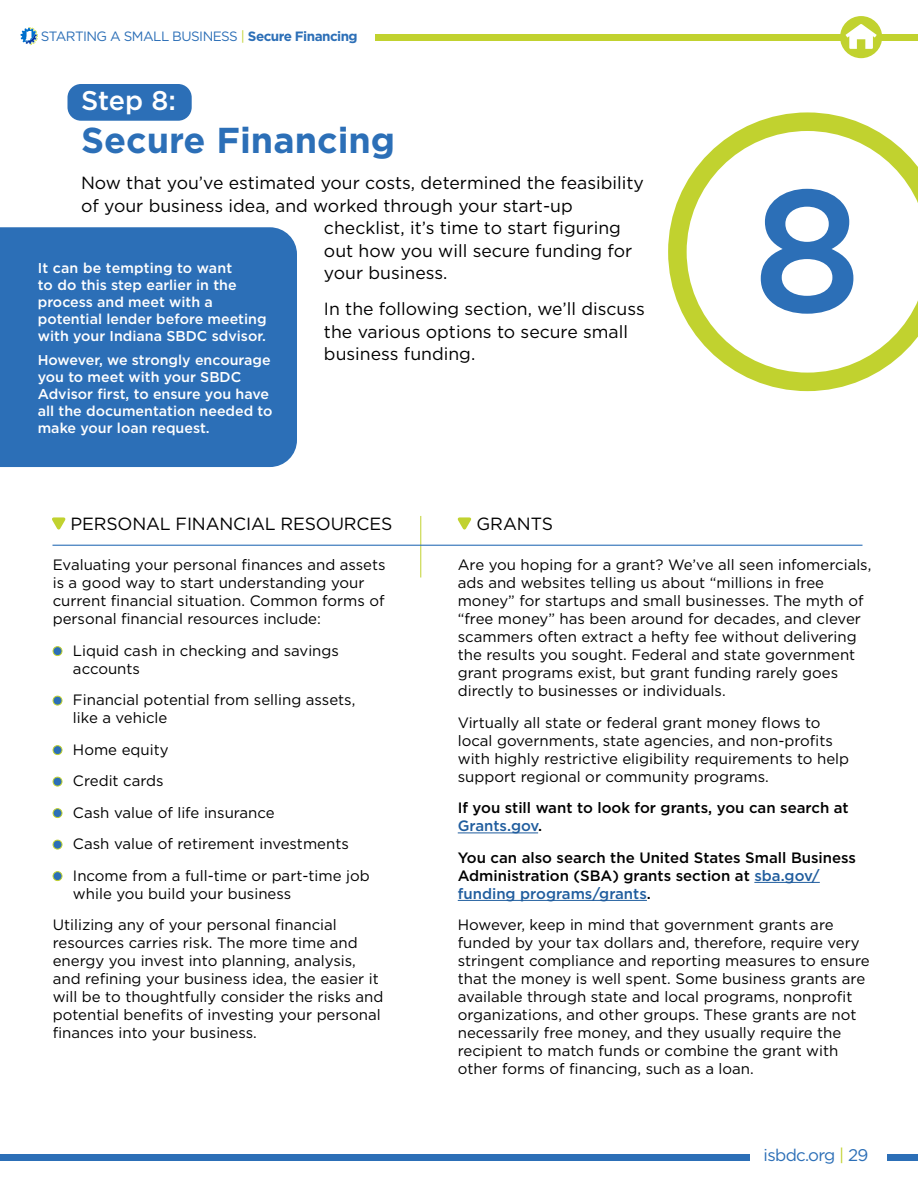
<style>
.page{position:relative;width:918px;height:1188px;background:#fff}
.page>*{position:absolute;margin:0;border:0;box-sizing:border-box;transform-origin:0 0}
.t1{font:500 173.55px "Gotham";color:#2c6fb7}
.t2{font:700 36px "Gotham";color:#2c6fb7}
.t3{font:500 27px "Gotham";color:#fff}
.t4{font:17.7px/22.5px "Gotham";color:#000}
.t5{font:16.8px "Gotham";letter-spacing:-.04em;color:#2c6fb7}
.t6{font:15px/18px "Gotham";color:#000}
.t7{font:500 15px/18px "Gotham";color:#000}
.t8{font:500 14.25px/17.1px "Gotham";color:#fff}
.t9{font:13.5px "Gotham";letter-spacing:-.04em;color:#2c6fb7}
.s1{color:#c1d22f}
.s2{font-weight:700}
.s3{color:#205d9e}
</style>
<div class="page">
<div style="left:0;top:1154px;width:750px;height:7px;background:#2c6fb7"></div>
<div style="left:888px;top:1154px;width:30px;height:7px;background:#2c6fb7"></div>
<div style="left:68px;top:84px;width:124px;height:37px;background:#2c6fb7;border-radius:14px"></div>
<svg style="left:668px;top:112px;width:250px;height:279px"></svg>
<div style="left:376px;top:34px;width:542px;height:6px;background:#c1d22f"></div>
<svg style="left:21px;top:27px;width:17px;height:18px"></svg>
<div style="left:0;top:227px;width:297px;height:240px;background:#2c6fb7"></div>
<svg style="left:52px;top:517px;width:14px;height:13px"></svg>
<svg style="left:457px;top:517px;width:15px;height:13px"></svg>
<div style="left:53px;top:647px;width:9px;height:9px;background:#2c6fb7;border-radius:50%"></div>
<div style="left:53px;top:646px;width:9px;height:10px;border:1px solid #c1d22f;border-radius:50%"></div>
<div style="left:53px;top:696px;width:9px;height:9px;background:#2c6fb7;border-radius:50%"></div>
<div style="left:53px;top:696px;width:9px;height:9px;border:1px solid #c1d22f;border-radius:50%"></div>
<div style="left:53px;top:746px;width:9px;height:9px;background:#2c6fb7;border-radius:50%"></div>
<div style="left:53px;top:745px;width:9px;height:10px;border:1px solid #c1d22f;border-radius:50%"></div>
<div style="left:53px;top:777px;width:9px;height:9px;background:#2c6fb7;border-radius:50%"></div>
<div style="left:53px;top:777px;width:9px;height:9px;border:1px solid #c1d22f;border-radius:50%"></div>
<div style="left:53px;top:809px;width:9px;height:9px;background:#2c6fb7;border-radius:50%"></div>
<div style="left:53px;top:808px;width:9px;height:10px;border:1px solid #c1d22f;border-radius:50%"></div>
<div style="left:53px;top:840px;width:9px;height:9px;background:#2c6fb7;border-radius:50%"></div>
<div style="left:53px;top:840px;width:9px;height:9px;border:1px solid #c1d22f;border-radius:50%"></div>
<div style="left:53px;top:872px;width:9px;height:9px;background:#2c6fb7;border-radius:50%"></div>
<div style="left:53px;top:871px;width:9px;height:10px;border:1px solid #c1d22f;border-radius:50%"></div>
<hr style="left:458px;top:833px;width:80px;height:1px;background:#205d9e">
<hr style="left:754px;top:882px;width:66px;height:1px;background:#205d9e">
<hr style="left:458px;top:900px;width:189px;height:1px;background:#205d9e">
<hr style="left:420px;top:516px;width:1px;height:61px;background:#c1d22f">
<hr style="left:53px;top:545px;width:810px;height:1px;background:#2c6fb7">
<div style="left:808px;top:1px;width:108px;height:24px;border:1px solid #c1d22f;border-radius:11px"></div>
<div style="left:840px;top:16px;width:42px;height:42px;background:#c1d22f;border-radius:50%"></div>
<svg style="left:845px;top:24px;width:32px;height:25px"></svg>
<p class="t9" style="left:41px;top:31px;width:318px">STARTING A SMALL BUSINESS <span class="s1">|</span> <span class="s2">Secure Financing</span></p>
<h3 class="t3" style="left:81px;top:88px;width:96px">Step 8:</h3>
<h2 class="t2" style="left:81px;top:124px;width:316px">Secure Financing</h2>
<p class="t4" style="left:81px;top:172px;width:564px">Now that you’ve estimated your costs, determined the feasibility</p>
<p class="t4" style="left:81px;top:195px;width:493px">of your business idea, and worked through your start-up</p>
<p class="t4" style="left:324px;top:217px;width:298px">checklist, it’s time to start figuring</p>
<p class="t4" style="left:324px;top:240px;width:310px">out how you will secure funding for</p>
<p class="t4" style="left:324px;top:262px;width:125px">your business.</p>
<p class="t4" style="left:324px;top:298px;width:322px">In the following section, we’ll discuss the various options to secure small business funding.</p>
<p class="t8" style="left:38px;top:260px;width:230px">It can be tempting to want<br>to do this step earlier in the process and meet with a potential lender before meeting with your Indiana SBDC sdvisor.</p>
<p class="t8" style="left:38px;top:352px;width:236px">However, we strongly encourage you to meet with your SBDC<br>Advisor first, to ensure you have all the documentation needed to make your loan request.</p>
<h1 class="t1" style="left:752px;top:173px;width:111px">8</h1>
<p class="t4" style="left:71px;top:513px;width:323px">PERSONAL FINANCIAL RESOURCES</p>
<p class="t4" style="left:476px;top:513px;width:78px">GRANTS</p>
<p class="t6" style="left:53px;top:557px;width:334px">Evaluating your personal finances and assets is a good way to start understanding your current financial situation. Common forms of personal financial resources include:</p>
<p class="t6" style="left:73px;top:642px;width:268px">Liquid cash in checking and savings accounts</p>
<p class="t6" style="left:73px;top:692px;width:284px">Financial potential from selling assets, like a vehicle</p>
<p class="t6" style="left:73px;top:735px;width:298px;line-height:31.5px">Home equity<br>Credit cards<br>Cash value of life insurance<br>Cash value of retirement investments<br>Income from a full-time or part-time job</p>
<p class="t6" style="left:53px;top:879px;width:286px;line-height:31.5px;text-indent:20px">while you build your business<br>Utilizing any of your personal financial</p>
<p class="t6" style="left:53px;top:935px;width:332px">resources carries risk. The more time and energy you invest into planning, analysis, and refining your business idea, the easier it will be to thoughtfully consider the risks and potential benefits of investing your personal finances into your business.</p>
<p class="t6" style="left:458px;top:557px;width:415px">Are you hoping for a grant? We’ve all seen infomercials, ads and websites telling us about “millions in free money” for startups and small businesses. The myth of “free money” has been around for decades, and clever scammers often extract a hefty fee without delivering the results you sought. Federal and state government grant programs exist, but grant funding rarely goes directly to businesses or individuals.</p>
<p class="t6" style="left:458px;top:714px;width:393px">Virtually all state or federal grant money flows to local governments, state agencies, and non-profits with highly restrictive eligibility requirements to help support regional or community programs.</p>
<p class="t7" style="left:458px;top:800px;width:392px">If you still want to look for grants, you can search at<br><span class="s3">Grants.gov</span>.</p>
<p class="t7" style="left:458px;top:849px;width:400px">You can also search the United States Small Business<br>Administration (SBA) grants section at <span class="s3">sba.gov/ funding programs/grants</span>.</p>
<p class="t6" style="left:458px;top:917px;width:414px">However, keep in mind that government grants are funded by your tax dollars and, therefore, require very stringent compliance and reporting measures to ensure that the money is well spent. Some business grants are available through state and local programs, nonprofit organizations, and other groups. These grants are not necessarily free money, and they usually require the recipient to match funds or combine the grant with other forms of financing, such as a loan.</p>
<p class="t5" style="left:764px;top:1147px;width:106px">isbdc.org <span class="s1">|</span> 29</p>
</div>
